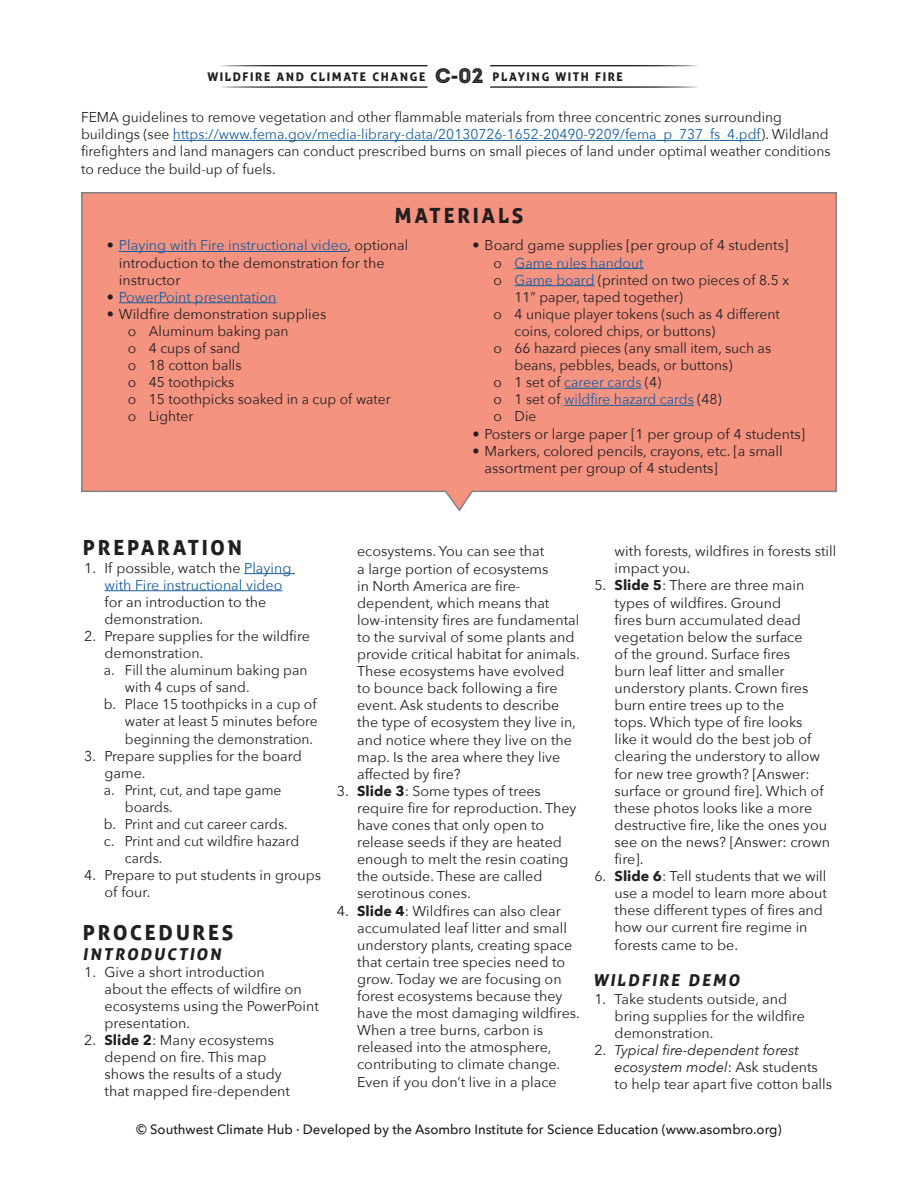
<style>
.page{position:relative;width:918px;height:1188px;background:#fff}
.page>*{position:absolute;margin:0;border:0;box-sizing:border-box;transform-origin:0 0}
.Heading{font:700 21px "zwodrei";letter-spacing:.125em;color:#231f20}
.Page_Numbers{font:21px "Intro Inline";color:#231f20}
.Regular_Subheading{font:700 16.5px "zwodrei";color:#231f20}
.Numbered_List{font:14.25px/17.1px "Avenir Next";color:#231f20}
.Lettered_List{font:14.25px/17.1px "Avenir Next";color:#231f20}
.Body_Text{font:14.25px/17.1px "Avenir Next";color:#231f20}
.Bulleted_Text{font:14.25px/17.1px "Avenir Next";color:#231f20}
.Lettered_List-2{font:14.25px "Avenir Next";color:#175d9e}
.Bulleted_Text-2{font:14.25px "Avenir Next";color:#175d9e}
.t1{font:500 13.5px "Avenir Next";color:#231f20}
.t2{font:700 12px "zwodrei";letter-spacing:.125em;color:#231f20}
.s1{font-family:"zwodrei";font-weight:700}
.s2{color:#175d9e}
.s3{color:#231f20}
.s4{font-weight:700}
.s5{font-style:italic}
</style>
<div class="page">
<hr style="left:173px;top:140px;width:588px;height:1px;background:#175d9e">
<hr style="left:244px;top:573px;width:51px;height:1px;background:#175d9e">
<hr style="left:105px;top:590px;width:178px;height:1px;background:#175d9e">
<svg style="left:81px;top:192px;width:756px;height:320px;background:#f39988"></svg>
<hr style="left:119px;top:251px;width:229px;height:1px;background:#175d9e">
<hr style="left:119px;top:302px;width:158px;height:1px;background:#175d9e">
<hr style="left:515px;top:268px;width:128px;height:1px;background:#175d9e">
<hr style="left:515px;top:285px;width:79px;height:1px;background:#175d9e">
<hr style="left:564px;top:388px;width:78px;height:1px;background:#175d9e">
<hr style="left:564px;top:405px;width:130px;height:1px;background:#175d9e">
<p class="t2" style="left:207px;top:70px;width:220px">WILDFIRE AND CLIMATE CHANGE</p>
<p class="Page_Numbers" style="left:435px;top:63px;width:50px">C<span class="s1">-</span>02</p>
<p class="t2" style="left:493px;top:70px;width:132px">PLAYING WITH FIRE</p>
<p class="Body_Text" style="left:81px;top:108px;width:751px">FEMA guidelines to remove vegetation and other flammable materials from three concentric zones surrounding buildings (see <span class="s2">https://www.fema.gov/media-library-data/20130726-1652-20490-9209/fema_p_737_fs_4.pdf</span>). Wildland firefighters and land managers can conduct prescribed burns on small pieces of land under optimal weather conditions to reduce the build-up of fuels.</p>
<p class="Heading" style="left:394px;top:204px;width:131px">MATERIALS</p>
<p class="Bulleted_Text" style="left:119px;top:236px;width:291px;text-indent:-12px">• <span class="s2">Playing with Fire instructional video</span>, optional introduction to the demonstration for the instructor</p>
<p class="Bulleted_Text-2" style="left:107px;top:285px;width:171px"><span class="s3">•</span> PowerPoint presentation</p>
<p class="Bulleted_Text" style="left:107px;top:305px;width:221px">• Wildfire demonstration supplies</p>
<p class="Lettered_List" style="left:128px;top:322px;width:162px">o Aluminum baking pan</p>
<p class="Lettered_List" style="left:128px;top:339px;width:114px">o 4 cups of sand</p>
<p class="Lettered_List" style="left:128px;top:356px;width:115px">o 18 cotton balls</p>
<p class="Lettered_List" style="left:128px;top:373px;width:108px">o 45 toothpicks</p>
<p class="Lettered_List" style="left:128px;top:390px;width:264px">o 15 toothpicks soaked in a cup of water</p>
<p class="Lettered_List" style="left:128px;top:407px;width:67px">o Lighter</p>
<p class="Bulleted_Text" style="left:473px;top:236px;width:317px">• Board game supplies [per group of 4 students]</p>
<p class="Lettered_List-2" style="left:494px;top:251px;width:151px"><span class="s3">o</span> Game rules handout</p>
<p class="Lettered_List" style="left:515px;top:270px;width:276px;text-indent:-21px">o <span class="s2">Game board</span> (printed on two pieces of 8.5 x<br>11” paper, taped together)</p>
<p class="Lettered_List" style="left:515px;top:305px;width:267px;text-indent:-21px">o 4 unique player tokens (such as 4 different coins, colored chips, or buttons)</p>
<p class="Lettered_List" style="left:515px;top:339px;width:258px;text-indent:-21px">o 66 hazard pieces (any small item, such as beans, pebbles, beads, or buttons)</p>
<p class="Lettered_List-2" style="left:494px;top:370px;width:169px"><span class="s3">o 1 set of</span> career cards <span class="s3">(4)</span></p>
<p class="Lettered_List-2" style="left:494px;top:387px;width:229px"><span class="s3">o 1 set of</span> wildfire hazard cards <span class="s3">(48)</span></p>
<p class="Lettered_List" style="left:494px;top:407px;width:44px">o Die</p>
<p class="Bulleted_Text" style="left:473px;top:424px;width:334px">• Posters or large paper [1 per group of 4 students]</p>
<p class="Bulleted_Text" style="left:485px;top:441px;width:300px;text-indent:-12px">• Markers, colored pencils, crayons, etc. [a small assortment per group of 4 students]</p>
<p class="Heading" style="left:83px;top:537px;width:161px">PREPARATION</p>
<p class="Numbered_List" style="left:105px;top:558px;width:188px;text-indent:-20px">1. If possible, watch the <span class="s2">Playing with Fire instructional video </span>for an introduction to the demonstration.</p>
<p class="Numbered_List" style="left:105px;top:627px;width:207px;text-indent:-20px">2. Prepare supplies for the wildfire demonstration.</p>
<p class="Lettered_List" style="left:125px;top:661px;width:184px;text-indent:-21px">a. Fill the aluminum baking pan with 4 cups of sand.</p>
<p class="Lettered_List" style="left:125px;top:695px;width:194px;text-align:justify;text-indent:-21px">b. Place 15 toothpicks in a cup of water at least 5 minutes before beginning the demonstration.</p>
<p class="Numbered_List" style="left:105px;top:747px;width:199px;text-indent:-20px">3. Prepare supplies for the board game.</p>
<p class="Lettered_List" style="left:125px;top:781px;width:158px;text-indent:-21px">a. Print, cut, and tape game boards.</p>
<p class="Lettered_List" style="left:104px;top:815px;width:185px">b. Print and cut career cards.</p>
<p class="Lettered_List" style="left:125px;top:832px;width:176px;text-indent:-21px">c. Print and cut wildfire hazard cards.</p>
<p class="Numbered_List" style="left:105px;top:866px;width:218px;text-indent:-20px">4. Prepare to put students in groups of four.</p>
<p class="Heading" style="left:83px;top:921px;width:152px">PROCEDURES</p>
<p class="Regular_Subheading" style="left:83px;top:945px;width:143px">INTRODUCTION</p>
<p class="Numbered_List" style="left:105px;top:963px;width:216px;text-indent:-20px">1. Give a short introduction<br>about the effects of wildfire on ecosystems using the PowerPoint presentation.</p>
<p class="Numbered_List" style="left:105px;top:1031px;width:187px;text-indent:-20px">2. <span class="s4">Slide 2</span>: Many ecosystems depend on fire. This map shows the results of a study that mapped fire-dependent</p>
<p class="Numbered_List" style="left:357px;top:542px;width:224px">ecosystems. You can see that<br>a large portion of ecosystems<br>in North America are fire&shy;dependent, which means that low-intensity fires are fundamental to the survival of some plants and provide critical habitat for animals.<br>These ecosystems have evolved to bounce back following a fire event. Ask students to describe the type of ecosystem they live in, and notice where they live on the map. Is the area where they live affected by fire?</p>
<p class="Numbered_List" style="left:357px;top:782px;width:221px;text-indent:-20px">3. <span class="s4">Slide 3</span>: Some types of trees require fire for reproduction. They have cones that only open to release seeds if they are heated enough to melt the resin coating the outside. These are called serotinous cones.</p>
<p class="Numbered_List" style="left:357px;top:901px;width:224px;text-indent:-20px">4. <span class="s4">Slide 4</span>: Wildfires can also clear accumulated leaf litter and small understory plants, creating space that certain tree species need to grow. Today we are focusing on forest ecosystems because they have the most damaging wildfires.<br>When a tree burns, carbon is released into the atmosphere, contributing to climate change.<br>Even if you don’t live in a place</p>
<p class="Numbered_List" style="left:615px;top:542px;width:223px">with forests, wildfires in forests still impact you.</p>
<p class="Numbered_List" style="left:615px;top:576px;width:217px;text-indent:-20px">5. <span class="s4">Slide 5</span>: There are three main types of wildfires. Ground<br>fires burn accumulated dead vegetation below the surface<br>of the ground. Surface fires<br>burn leaf litter and smaller understory plants. Crown fires burn entire trees up to the<br>tops. Which type of fire looks<br>like it would do the best job of clearing the understory to allow for new tree growth? [Answer: surface or ground fire]. Which of these photos looks like a more destructive fire, like the ones you see on the news? [Answer: crown fire].</p>
<p class="Numbered_List" style="left:615px;top:867px;width:214px;text-indent:-20px">6. <span class="s4">Slide 6</span>: Tell students that we will use a model to learn more about these different types of fires and how our current fire regime in forests came to be.</p>
<p class="Regular_Subheading" style="left:593px;top:972px;width:151px">WILDFIRE DEMO</p>
<p class="Numbered_List" style="left:615px;top:989px;width:192px;text-indent:-20px">1. Take students outside, and bring supplies for the wildfire demonstration.</p>
<p class="Numbered_List" style="left:615px;top:1041px;width:219px;text-indent:-20px">2. <span class="s5">Typical fire-dependent forest ecosystem model</span>: Ask students to help tear apart five cotton balls</p>
<p class="t1" style="left:136px;top:1118px;width:647px">© Southwest Climate Hub · Developed by the Asombro Institute for Science Education (www.asombro.org)</p>
</div>
